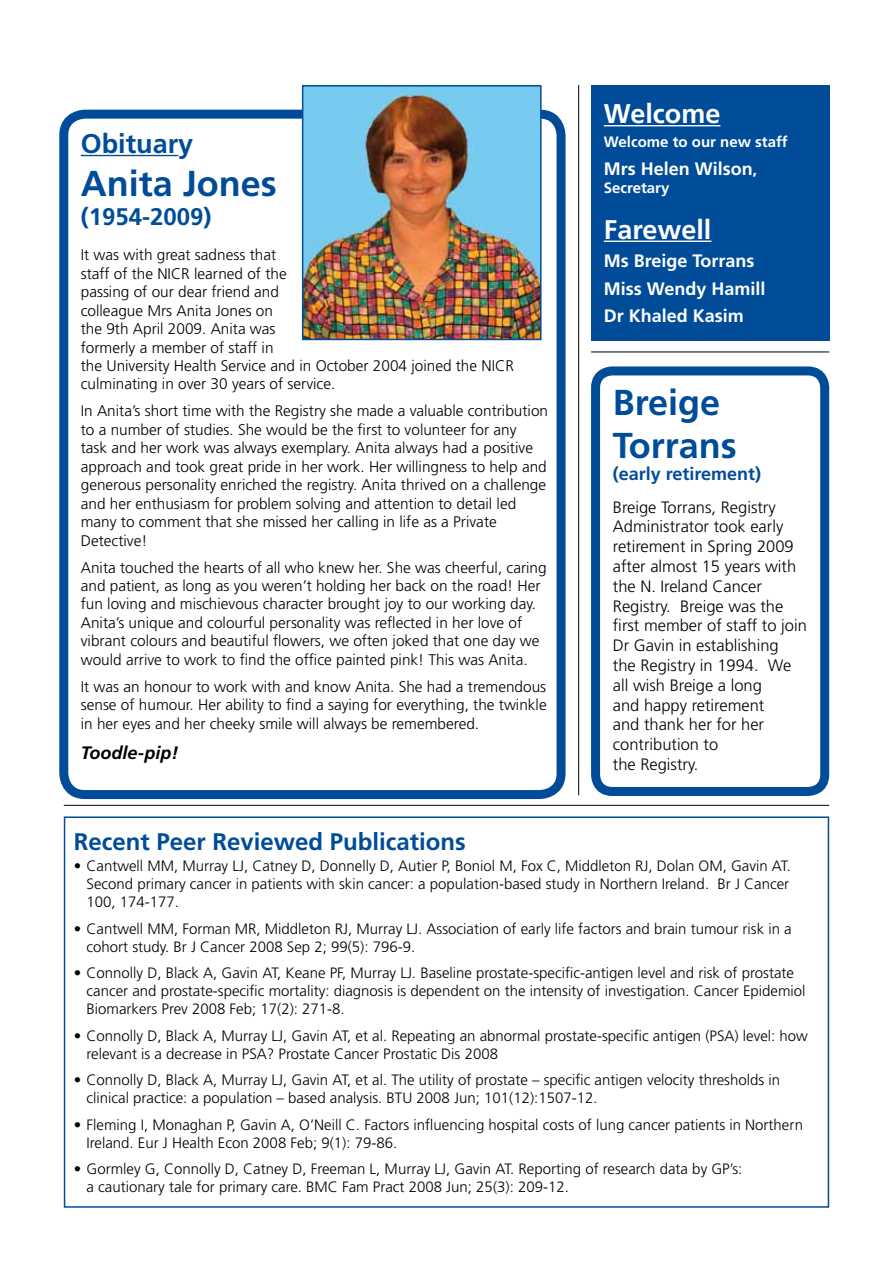
<style>
.page{position:relative;width:893px;height:1263px;background:#fff}
.page>*{position:absolute;margin:0;border:0;box-sizing:border-box;transform-origin:0 0}
.t1{font:700 36px/43.2px "Frutiger LT";color:#004c99}
.t2{font:700 27px "Frutiger LT";color:#fff}
.t3{font:700 27px "Frutiger LT";color:#004c99}
.t4{font:700 24px "Frutiger LT";color:#004c99}
.t5{font:700 18px/27.9px "Frutiger LT";color:#fff}
.t6{font:700 18px "Frutiger LT";color:#004c99}
.t7{font:italic 700 18px "Frutiger LT";color:#000}
.t8{font:300 16.5px/19.8px "Frutiger LT";color:#000}
.t9{font:300 15.3px/18.5px "Frutiger LT";color:#000}
.t10{font:300 15px/18px "Frutiger LT";color:#000}
.t11{font:700 15px "Frutiger LT";color:#fff}
.s1{font-size:15px}
</style>
<div class="page">
<div style="left:59px;top:110px;width:507px;height:689px;border:9px solid #004c99;border-radius:21px"></div>
<div style="left:64px;top:816px;width:765px;height:392px;border:2px solid #004c99"></div>
<div style="left:591px;top:85px;width:238px;height:255px;background:#004c99"></div>
<hr style="left:604px;top:125px;width:116px;height:1px;background:#fff">
<hr style="left:604px;top:241px;width:107px;height:1px;background:#fff">
<img style="left:305px;top:88px;width:234px;height:249px">
<div style="left:302px;top:85px;width:240px;height:255px;border:2px solid #004c99"></div>
<hr style="left:64px;top:805px;width:765px;height:1px;background:#000">
<hr style="left:578px;top:85px;width:1px;height:710px;background:#000">
<hr style="left:591px;top:352px;width:238px;height:1px;background:#000">
<div style="left:591px;top:366px;width:238px;height:430px;border:9px solid #004c99;border-radius:17px"></div>
<hr style="left:81px;top:155px;width:97px;height:1px;background:#004c99">
<h2 class="t3" style="left:81px;top:128px;width:114px">Obituary</h2>
<h1 class="t1" style="left:81px;top:162px;width:198px">Anita Jones</h1>
<h3 class="t4" style="left:81px;top:202px;width:132px">(1954-2009)</h3>
<p class="t9" style="left:81px;top:246px;width:435px">It was with great sadness that<br>staff of the NICR learned of the<br>passing of our dear friend and<br>colleague Mrs Anita Jones on<br>the 9th April 2009. Anita was<br>formerly a member of staff in<br>the University Health Service and in October 2004 joined the NICR culminating in over 30 years of service.</p>
<p class="t9" style="left:81px;top:402px;width:469px">In Anita’s short time with the Registry she made a valuable contribution to a number of studies. She would be the first to volunteer for any<br>task and her work was always exemplary. Anita always had a positive approach and took great pride in her work. Her willingness to help and generous personality enriched the registry. Anita thrived on a challenge and her enthusiasm for problem solving and attention to detail led many to comment that she missed her calling in life as a Private Detective!</p>
<p class="t9" style="left:81px;top:558px;width:467px">Anita touched the hearts of all who knew her. She was cheerful, caring and patient, as long as you weren’t holding her back on the road! Her fun loving and mischievous character brought joy to our working day.<br>Anita’s unique and colourful personality was reflected in her love of vibrant colours and beautiful flowers, we often joked that one day we would arrive to work to find the office painted pink! This was Anita.</p>
<p class="t9" style="left:81px;top:677px;width:467px;text-align:justify">It was an honour to work with and know Anita. She had a tremendous sense of humour. Her ability to find a saying for everything, the twinkle in her eyes and her cheeky smile will always be remembered.</p>
<p class="t7" style="left:81px;top:742px;width:99px">Toodle-pip!</p>
<h2 class="t2" style="left:604px;top:98px;width:118px">Welcome</h2>
<p class="t11" style="left:604px;top:133px;width:185px">Welcome to our new staff</p>
<p class="t5" style="left:604px;top:155px;width:155px">Mrs Helen Wilson<span class="s1">,</span></p>
<p class="t11" style="left:604px;top:179px;width:67px">Secretary</p>
<h2 class="t2" style="left:604px;top:213px;width:109px">Farewell</h2>
<p class="t5" style="left:604px;top:246px;width:163px">Ms Breige Torrans<br>Miss Wendy Hamill<br>Dr Khaled Kasim</p>
<h1 class="t1" style="left:613px;top:381px;width:126px">Breige<br>Torrans</h1>
<p class="t6" style="left:613px;top:463px;width:150px">(early retirement)</p>
<p class="t8" style="left:613px;top:497px;width:196px">Breige Torrans, Registry<br>Administrator took early retirement in Spring 2009 after almost 15 years with the N. Ireland Cancer<br>Registry. Breige was the first member of staff to join<br>Dr Gavin in establishing<br>the Registry in 1994. We all wish Breige a long<br>and happy retirement<br>and thank her for her contribution to<br>the Registry.</p>
<h3 class="t4" style="left:74px;top:827px;width:394px">Recent Peer Reviewed Publications</h3>
<p class="t10" style="left:87px;top:857px;width:706px;text-align:justify;text-indent:-13px">• Cantwell MM, Murray LJ, Catney D, Donnelly D, Autier P, Boniol M, Fox C, Middleton RJ, Dolan OM, Gavin AT.<br>Second primary cancer in patients with skin cancer: a population-based study in Northern Ireland. Br J Cancer 100, 174-177.</p>
<p class="t10" style="left:87px;top:920px;width:707px;text-indent:-13px">• Cantwell MM, Forman MR, Middleton RJ, Murray LJ. Association of early life factors and brain tumour risk in a cohort study. Br J Cancer 2008 Sep 2; 99(5): 796-9.</p>
<p class="t10" style="left:87px;top:964px;width:720px;text-indent:-13px">• Connolly D, Black A, Gavin AT, Keane PF, Murray LJ. Baseline prostate-specific-antigen level and risk of prostate cancer and prostate-specific mortality: diagnosis is dependent on the intensity of investigation. Cancer Epidemiol<br>Biomarkers Prev 2008 Feb; 17(2): 271-8.</p>
<p class="t10" style="left:87px;top:1027px;width:723px;text-indent:-13px">• Connolly D, Black A, Murray LJ, Gavin AT, et al. Repeating an abnormal prostate-specific antigen (PSA) level: how relevant is a decrease in PSA? Prostate Cancer Prostatic Dis 2008</p>
<p class="t10" style="left:87px;top:1071px;width:695px;text-indent:-13px">• Connolly D, Black A, Murray LJ, Gavin AT, et al. The utility of prostate – specific antigen velocity thresholds in clinical practice: a population – based analysis. BTU 2008 Jun; 101(12):1507-12.</p>
<p class="t10" style="left:87px;top:1116px;width:718px;text-indent:-13px">• Fleming I, Monaghan P, Gavin A, O’Neill C. Factors influencing hospital costs of lung cancer patients in Northern<br>Ireland. Eur J Health Econ 2008 Feb; 9(1): 79-86.</p>
<p class="t10" style="left:87px;top:1160px;width:657px;text-indent:-13px">• Gormley G, Connolly D, Catney D, Freeman L, Murray LJ, Gavin AT. Reporting of research data by GP’s: a cautionary tale for primary care. BMC Fam Pract 2008 Jun; 25(3): 209-12.</p>
</div>
